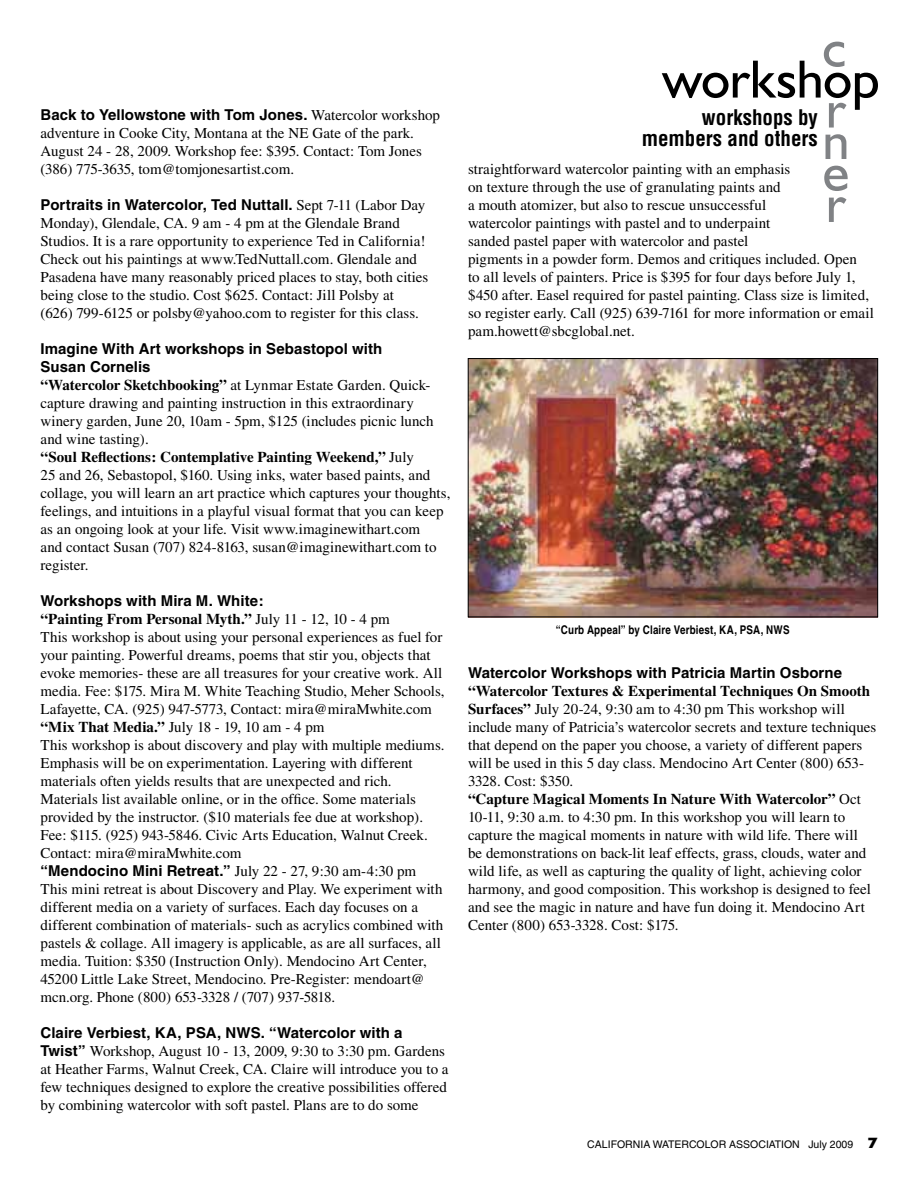
<style>
.page{position:relative;width:918px;height:1188px;background:#fff}
.page>*{position:absolute;margin:0;border:0;box-sizing:border-box;transform-origin:0 0}
.t1{font:54px "Humanist 521 BT";letter-spacing:-.005em;color:#000}
.t2{font:54px/61.1px "Humanist 521 BT";color:#808285}
.t3{font:700 condensed 21px/21px "Helvetica";color:#000;text-align:right}
.t4{font:15px/18px "Times";color:#000}
.t5{font:700 15px/18px "Helvetica";letter-spacing:.005em;color:#000}
.t6{font:700 condensed 12px "Helvetica";letter-spacing:.015em;color:#000}
.t7{font:10.5px "Helvetica";color:#000}
.s1{font-family:"Times";font-weight:400}
.s2{font-weight:700}
.s3{font-family:"Helvetica";font-weight:700}
.s4{font-family:"Humanist 521 BT";font-weight:800;font-size:15px}
</style>
<div class="page">
<img style="left:470px;top:360px;width:406px;height:255px">
<div style="left:468px;top:358px;width:410px;height:259px;border:1px solid #000"></div>
<p class="t5" style="left:40px;top:105px;width:401px">Back to Yellowstone with Tom Jones. <span class="s1">Watercolor workshop</span></p>
<p class="t4" style="left:40px;top:124px;width:383px">adventure in Cooke City, Montana at the NE Gate of the park.<br>August 24 - 28, 2009. Workshop fee: $395. Contact: Tom Jones (386) 775-3635, tom@tomjonesartist.com.</p>
<p class="t5" style="left:40px;top:195px;width:386px">Portraits in Watercolor, Ted Nuttall. <span class="s1">Sept 7-11 (Labor Day</span></p>
<p class="t4" style="left:40px;top:214px;width:389px">Monday), Glendale, CA. 9 am - 4 pm at the Glendale Brand Studios. It is a rare opportunity to experience Ted in California!<br>Check out his paintings at www.TedNuttall.com. Glendale and Pasadena have many reasonably priced places to stay, both cities being close to the studio. Cost $625. Contact: Jill Polsby at (626) 799-6125 or polsby@yahoo.com to register for this class.</p>
<p class="t5" style="left:40px;top:339px;width:343px">Imagine With Art workshops in Sebastopol with<br>Susan Cornelis</p>
<p class="t4" style="left:40px;top:376px;width:412px"><span class="s2">“Watercolor Sketchbooking”</span> at Lynmar Estate Garden. Quick&shy;capture drawing and painting instruction in this extraordinary winery garden, June 20, 10am - 5pm, $125 (includes picnic lunch and wine tasting).<br><span class="s2">“Soul Reflections: Contemplative Painting Weekend,”</span> July<br>25 and 26, Sebastopol, $160. Using inks, water based paints, and collage, you will learn an art practice which captures your thoughts, feelings, and intuitions in a playful visual format that you can keep as an ongoing look at your life. Visit www.imaginewithart.com<br>and contact Susan (707) 824-8163, susan@imaginewithart.com to register.</p>
<p class="t5" style="left:40px;top:591px;width:225px">Workshops with Mira M. White:</p>
<p class="t4" style="left:40px;top:610px;width:406px"><span class="s2">“Painting From Personal Myth.”</span> July 11 - 12, 10 - 4 pm<br>This workshop is about using your personal experiences as fuel for your painting. Powerful dreams, poems that stir you, objects that evoke memories- these are all treasures for your creative work. All media. Fee: $175. Mira M. White Teaching Studio, Meher Schools, Lafayette, CA. (925) 947-5773, Contact: mira@miraMwhite.com <span class="s2">“Mix That Media.”</span> July 18 - 19, 10 am - 4 pm<br>This workshop is about discovery and play with multiple mediums.<br>Emphasis will be on experimentation. Layering with different materials often yields results that are unexpected and rich.<br>Materials list available online, or in the office. Some materials provided by the instructor. ($10 materials fee due at workshop).<br>Fee: $115. (925) 943-5846. Civic Arts Education, Walnut Creek.<br>Contact: mira@miraMwhite.com</p>
<p class="t5" style="left:40px;top:861px;width:377px">“Mendocino Mini Retreat.” <span class="s1">July 22 - 27, 9:30 am-4:30 pm</span></p>
<p class="t4" style="left:40px;top:880px;width:404px">This mini retreat is about Discovery and Play. We experiment with different media on a variety of surfaces. Each day focuses on a different combination of materials- such as acrylics combined with pastels &amp; collage. All imagery is applicable, as are all surfaces, all media. Tuition: $350 (Instruction Only). Mendocino Art Center, 45200 Little Lake Street, Mendocino. Pre-Register: mendoart@ mcn.org. Phone (800) 653-3328 / (707) 937-5818.</p>
<p class="t5" style="left:40px;top:1023px;width:364px">Claire Verbiest, KA, PSA, NWS. “Watercolor with a</p>
<p class="t4" style="left:40px;top:1042px;width:410px"><span class="s3">Twist”</span> Workshop, August 10 - 13, 2009, 9:30 to 3:30 pm. Gardens at Heather Farms, Walnut Creek, CA. Claire will introduce you to a few techniques designed to explore the creative possibilities offered by combining watercolor with soft pastel. Plans are to do some</p>
<h1 class="t2" style="left:822px;top:17px;width:25px">c r</h1>
<h1 class="t2" style="left:822px;top:109px;width:28px">n</h1>
<h1 class="t2" style="left:823px;top:141px;width:28px">e</h1>
<h1 class="t2" style="left:826px;top:172px;width:22px">r</h1>
<h1 class="t1" style="left:662px;top:46px;width:219px">workshop</h1>
<h2 class="t3" style="left:642px;top:107px;width:178px">workshops by members and others</h2>
<p class="t4" style="left:468px;top:160px;width:408px">straightforward watercolor painting with an emphasis<br>on texture through the use of granulating paints and<br>a mouth atomizer, but also to rescue unsuccessful<br>watercolor paintings with pastel and to underpaint<br>sanded pastel paper with watercolor and pastel<br>pigments in a powder form. Demos and critiques included. Open<br>to all levels of painters. Price is $395 for four days before July 1, $450 after. Easel required for pastel painting. Class size is limited, so register early. Call (925) 639-7161 for more information or email pam.howett@sbcglobal.net.</p>
<p class="t6" style="left:556px;top:623px;width:235px">“Curb Appeal” by Claire Verbiest, KA, PSA, NWS</p>
<p class="t5" style="left:468px;top:664px;width:376px">Watercolor Workshops with Patricia Martin Osborne</p>
<p class="t4" style="left:468px;top:682px;width:410px"><span class="s2">“Watercolor Textures &amp; Experimental Techniques On Smooth Surfaces”</span> July 20-24, 9:30 am to 4:30 pm This workshop will include many of Patricia’s watercolor secrets and texture techniques that depend on the paper you choose, a variety of different papers will be used in this 5 day class. Mendocino Art Center (800) 653- 3328. Cost: $350.<br><span class="s2">“Capture Magical Moments In Nature With Watercolor”</span> Oct 10-11, 9:30 a.m. to 4:30 pm. In this workshop you will learn to capture the magical moments in nature with wild life. There will<br>be demonstrations on back-lit leaf effects, grass, clouds, water and wild life, as well as capturing the quality of light, achieving color harmony, and good composition. This workshop is designed to feel and see the magic in nature and have fun doing it. Mendocino Art Center (800) 653-3328. Cost: $175.</p>
<p class="t7" style="left:587px;top:1138px;width:292px">CALIFORNIA WATERCOLOR ASSOCIATION July 2009 <span class="s4">7</span></p>
</div>
